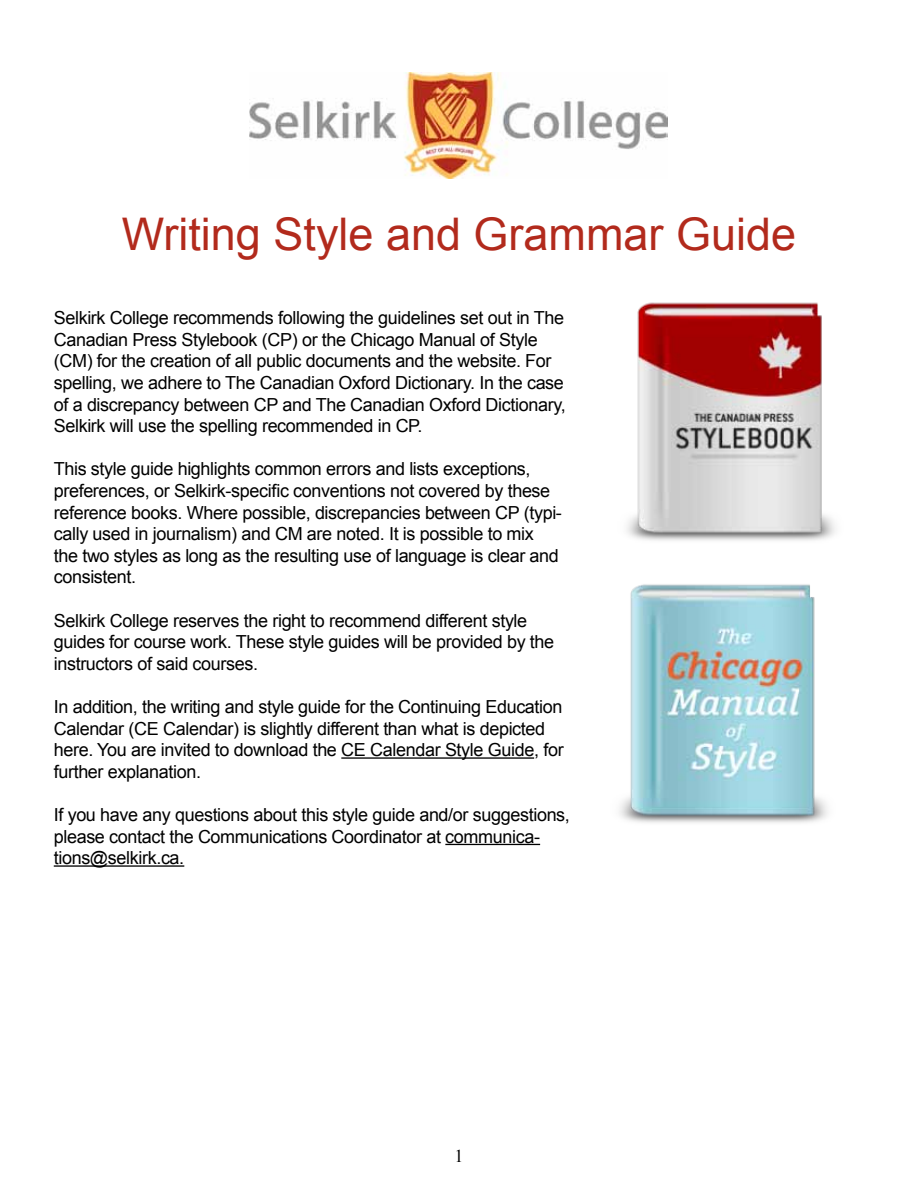
<style>
.page{position:relative;width:918px;height:1188px;background:#fff}
.page>*{position:absolute;margin:0;border:0;box-sizing:border-box;transform-origin:0 0}
.t1{font:45px "Arial";color:#b22a1c}
.t2{font:18px/21.6px "Arial";letter-spacing:-.02em;color:#000}
.t3{font:18px "Times New Roman";color:#000}
</style>
<div class="page">
<img style="left:249px;top:72px;width:419px;height:106px">
<hr style="left:341px;top:757px;width:193px;height:2px;background:#000">
<hr style="left:445px;top:844px;width:95px;height:1px;background:#000">
<hr style="left:54px;top:865px;width:130px;height:2px;background:#000">
<img style="left:627px;top:302px;width:208px;height:239px">
<img style="left:619px;top:584px;width:209px;height:239px">
<h1 class="t1" style="left:122px;top:205px;width:676px">Writing Style and Grammar Guide</h1>
<p class="t2" style="left:54px;top:307px;width:513px">Selkirk College recommends following the guidelines set out in The Canadian Press Stylebook (CP) or the Chicago Manual of Style (CM) for the creation of all public documents and the website. For spelling, we adhere to The Canadian Oxford Dictionary. In the case of a discrepancy between CP and The Canadian Oxford Dictionary, Selkirk will use the spelling recommended in CP.</p>
<p class="t2" style="left:54px;top:458px;width:510px">This style guide highlights common errors and lists exceptions, preferences, or Selkirk-specific conventions not covered by these reference books. Where possible, discrepancies between CP (typi&shy;cally used in journalism) and CM are noted. It is possible to mix the two styles as long as the resulting use of language is clear and consistent.</p>
<p class="t2" style="left:54px;top:610px;width:502px">Selkirk College reserves the right to recommend different style guides for course work. These style guides will be provided by the instructors of said courses.</p>
<p class="t2" style="left:54px;top:696px;width:511px">In addition, the writing and style guide for the Continuing Education Calendar (CE Calendar) is slightly different than what is depicted here. You are invited to download the CE Calendar Style Guide, for further explanation.</p>
<p class="t2" style="left:54px;top:804px;width:518px">If you have any questions about this style guide and/or suggestions, please contact the Communications Coordinator at communica&shy;tions@selkirk.ca.</p>
<p class="t3" style="left:454px;top:1143px;width:10px">1</p>
</div>
